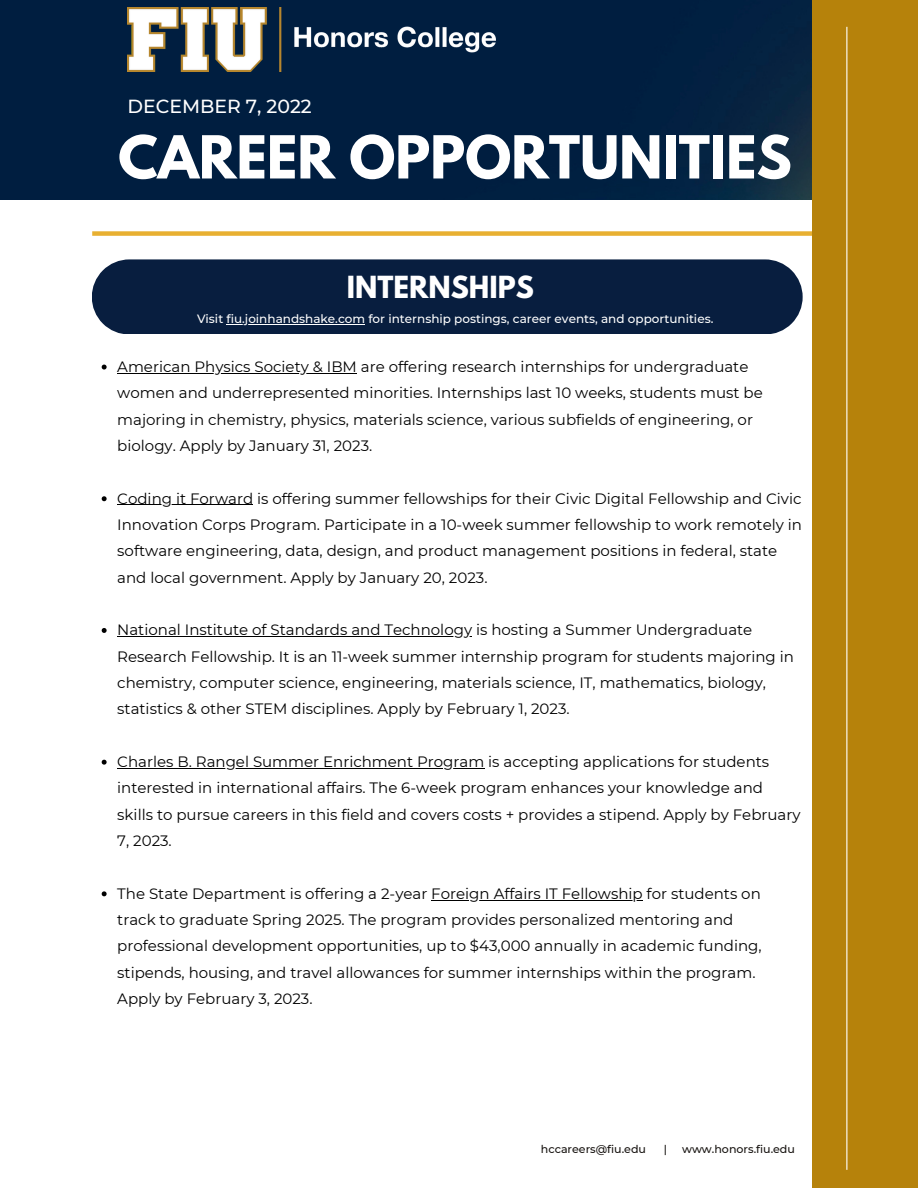
<style>
.page{position:relative;width:918px;height:1188px;background:#fff}
.page>*{position:absolute;margin:0;border:0;box-sizing:border-box;transform-origin:0 0}
.t1{font:700 52.5px "League Spartan";color:#fff}
.t2{font:700 27px "League Spartan";color:#fff}
.t3{font:500 18.9px "Montserrat";color:#fff}
.t4{font:15px/26.4px "Montserrat";color:#000}
.t5{font:500 12px "Montserrat";color:#fff}
.t6{font:500 11.1px "Montserrat";color:#171310}
</style>
<div class="page">
<div style="left:92px;top:231px;width:720px;height:5px;background:#e8b031"></div>
<div style="left:0;top:0;width:812px;height:199px;background:#001e40"></div>
<div style="left:812px;top:0;width:106px;height:1188px;background:#b6820b"></div>
<hr style="left:846px;top:27px;width:1px;height:1143px;background:#fff">
<img style="left:127px;top:8px;width:368px;height:64px">
<svg style="left:102px;top:365px;width:5px;height:5px"></svg>
<hr style="left:117px;top:373px;width:240px;height:1px;background:#000">
<svg style="left:102px;top:496px;width:5px;height:5px"></svg>
<hr style="left:117px;top:505px;width:136px;height:1px;background:#000">
<svg style="left:102px;top:628px;width:5px;height:5px"></svg>
<hr style="left:117px;top:636px;width:355px;height:1px;background:#000">
<svg style="left:102px;top:760px;width:5px;height:5px"></svg>
<hr style="left:117px;top:768px;width:367px;height:1px;background:#000">
<svg style="left:102px;top:891px;width:5px;height:5px"></svg>
<hr style="left:431px;top:900px;width:212px;height:1px;background:#000">
<div style="left:92px;top:259px;width:711px;height:75px;background:#081e3f"></div>
<hr style="left:227px;top:324px;width:138px;height:1px;background:#fff">
<p class="t3" style="left:127px;top:94px;width:186px">DECEMBER 7, 2022</p>
<h1 class="t1" style="left:118px;top:131px;width:675px">CAREER OPPORTUNITIES</h1>
<h2 class="t2" style="left:347px;top:274px;width:189px">INTERNSHIPS</h2>
<p class="t5" style="left:197px;top:311px;width:518px">Visit fiu.joinhandshake.com for internship postings, career events, and opportunities.</p>
<p class="t4" style="left:117px;top:353px;width:647px">American Physics Society &amp; IBM are offering research internships for undergraduate women and underrepresented minorities. Internships last 10 weeks, students must be majoring in chemistry, physics, materials science, various subfields of engineering, or biology. Apply by January 31, 2023.</p>
<p class="t4" style="left:117px;top:485px;width:686px">Coding it Forward is offering summer fellowships for their Civic Digital Fellowship and Civic Innovation Corps Program. Participate in a 10-week summer fellowship to work remotely in software engineering, data, design, and product management positions in federal, state and local government. Apply by January 20, 2023.</p>
<p class="t4" style="left:117px;top:617px;width:678px">National Institute of Standards and Technology is hosting a Summer Undergraduate Research Fellowship. It is an 11-week summer internship program for students majoring in chemistry, computer science, engineering, materials science, IT, mathematics, biology, statistics &amp; other STEM disciplines. Apply by February 1, 2023.</p>
<p class="t4" style="left:117px;top:749px;width:685px">Charles B. Rangel Summer Enrichment Program is accepting applications for students interested in international affairs. The 6-week program enhances your knowledge and skills to pursue careers in this field and covers costs + provides a stipend. Apply by February 7, 2023.</p>
<p class="t4" style="left:117px;top:880px;width:646px">The State Department is offering a 2-year Foreign Affairs IT Fellowship for students on track to graduate Spring 2025. The program provides personalized mentoring and professional development opportunities, up to $43,000 annually in academic funding, stipends, housing, and travel allowances for summer internships within the program.<br>Apply by February 3, 2023.</p>
<p class="t6" style="left:541px;top:1142px;width:107px">hccareers@fiu.edu</p>
<p class="t6" style="left:664px;top:1142px;width:5px">|</p>
<p class="t6" style="left:682px;top:1142px;width:114px">www.honors.fiu.edu</p>
</div>
